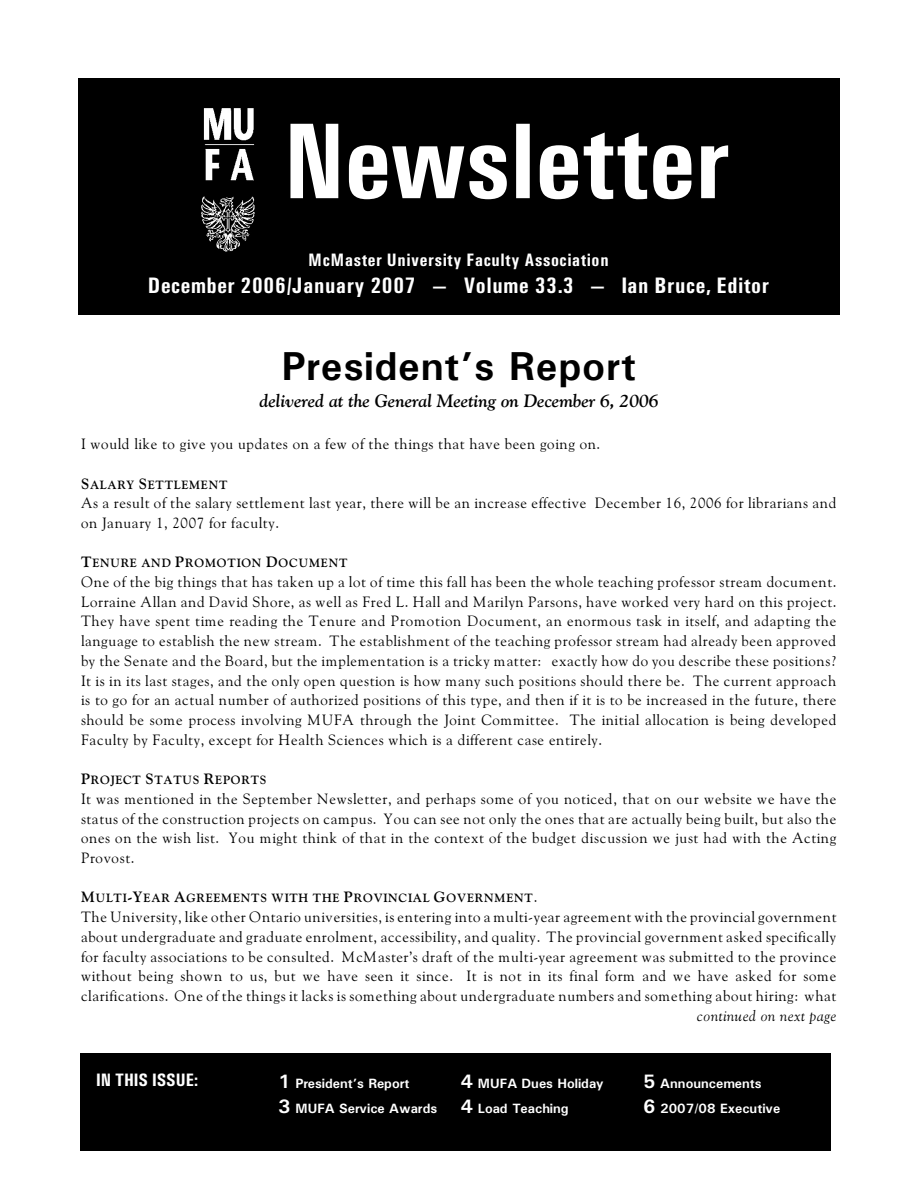
<style>
.page{position:relative;width:918px;height:1188px;background:#fff}
.page>*{position:absolute;margin:0;border:0;box-sizing:border-box;transform-origin:0 0}
.t1{font:700 108px "Univers Condensed";color:#fff}
.t2{font:700 40.5px "Univers";letter-spacing:.015em;color:#000}
.t3{font:700 22.35px "Univers Condensed";letter-spacing:.03em;color:#fff}
.t4{font:italic 700 18px "Goudy Ol St BT";color:#000}
.t5{font:700 18px "Univers Condensed";letter-spacing:.035em;color:#fff}
.t6{font:700 18px "Univers Condensed";color:#fff}
.t7{font:15px/19.6px "Goudy Ol St BT";letter-spacing:.045em;color:#000;text-align:justify}
.t8{font:italic 15px "Goudy Ol St BT";letter-spacing:.035em;color:#000}
.t9{font:700 13.5px/24.6px "Univers";color:#fff}
.t10{font:700 12px "Goudy Ol St BT";letter-spacing:.07em;color:#000}
.s1{font-size:15px}
.s2{font-weight:400;font-size:15px}
.s3{font-size:19.5px}
</style>
<div class="page">
<div style="left:78px;top:78px;width:761px;height:236px;background:#000"></div>
<img style="left:201px;top:108px;width:54px;height:144px">
<div style="left:80px;top:1053px;width:751px;height:98px;background:#000"></div>
<h1 class="t1" style="left:283px;top:124px;width:449px">Newsletter</h1>
<p class="t5" style="left:308px;top:253px;width:302px">McMaster University Faculty Association</p>
<h3 class="t3" style="left:148px;top:278px;width:623px">December 2006/January 2007 — Volume 33.3 — Ian Bruce, Editor</h3>
<h2 class="t2" style="left:282px;top:352px;width:356px">President’s Report</h2>
<p class="t4" style="left:260px;top:394px;width:401px">delivered at the General Meeting on December 6, 2006</p>
<p class="t7" style="left:81px;top:435px;width:521px">I would like to give you updates on a few of the things that have been going on.</p>
<p class="t10" style="left:81px;top:479px;width:148px"><span class="s1">S</span>ALARY <span class="s1">S</span>ETTLEMENT</p>
<p class="t7" style="left:81px;top:494px;width:757px">As a result of the salary settlement last year, there will be an increase effective December 16, 2006 for librarians and on January 1, 2007 for faculty.</p>
<p class="t10" style="left:81px;top:558px;width:268px"><span class="s1">T</span>ENURE AND <span class="s1">P</span>ROMOTION <span class="s1">D</span>OCUMENT</p>
<p class="t7" style="left:81px;top:573px;width:757px">One of the big things that has taken up a lot of time this fall has been the whole teaching professor stream document.<br>Lorraine Allan and David Shore, as well as Fred L. Hall and Marilyn Parsons, have worked very hard on this project.<br>They have spent time reading the Tenure and Promotion Document, an enormous task in itself, and adapting the language to establish the new stream. The establishment of the teaching professor stream had already been approved by the Senate and the Board, but the implementation is a tricky matter: exactly how do you describe these positions?<br>It is in its last stages, and the only open question is how many such positions should there be. The current approach is to go for an actual number of authorized positions of this type, and then if it is to be increased in the future, there should be some process involving MUFA through the Joint Committee. The initial allocation is being developed Faculty by Faculty, except for Health Sciences which is a different case entirely.</p>
<p class="t10" style="left:81px;top:775px;width:187px"><span class="s1">P</span>ROJECT <span class="s1">S</span>TATUS <span class="s1">R</span>EPORTS</p>
<p class="t7" style="left:81px;top:790px;width:757px">It was mentioned in the September Newsletter, and perhaps some of you noticed, that on our website we have the status of the construction projects on campus. You can see not only the ones that are actually being built, but also the ones on the wish list. You might think of that in the context of the budget discussion we just had with the Acting Provost.</p>
<p class="t10" style="left:81px;top:893px;width:458px"><span class="s1">M</span>ULTI<span class="s1">-Y</span>EAR <span class="s1">A</span>GREEMENTS WITH THE <span class="s1">P</span>ROVINCIAL <span class="s1">G</span>OVERNMENT<span class="s2">.</span></p>
<p class="t7" style="left:81px;top:908px;width:757px">The University, like other Ontario universities, is entering into a multi-year agreement with the provincial government about undergraduate and graduate enrolment, accessibility, and quality. The provincial government asked specifically for faculty associations to be consulted. McMaster’s draft of the multi-year agreement was submitted to the province without being shown to us, but we have seen it since. It is not in its final form and we have asked for some clarifications. One of the things it lacks is something about undergraduate numbers and something about hiring: what</p>
<p class="t8" style="left:697px;top:1009px;width:141px">continued on next page</p>
<p class="t6" style="left:96px;top:1074px;width:103px">IN THIS ISSUE:</p>
<p class="t9" style="left:278px;top:1073px;width:160px"><span class="s3">1</span> President’s Report<br><span class="s3">3</span> MUFA Service Awards</p>
<p class="t9" style="left:461px;top:1073px;width:144px"><span class="s3">4</span> MUFA Dues Holiday<br><span class="s3">4</span> Load Teaching</p>
<p class="t9" style="left:643px;top:1073px;width:139px"><span class="s3">5</span> Announcements<br><span class="s3">6</span> 2007/08 Executive</p>
</div>
